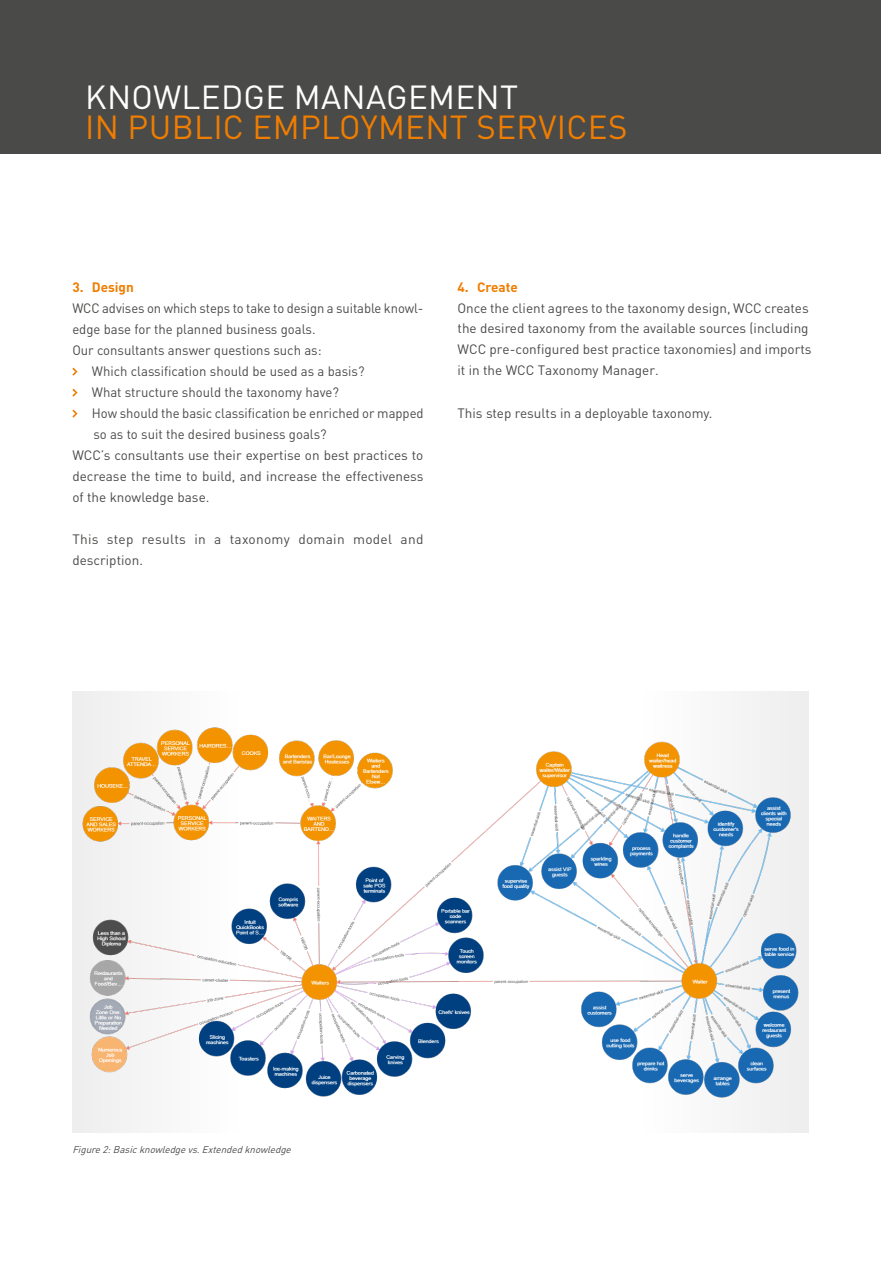
<style>
.page{position:relative;width:881px;height:1263px;background:#fff}
.page>*{position:absolute;margin:0;border:0;box-sizing:border-box;transform-origin:0 0}
.t1{font:33px "DIN Pro";letter-spacing:.01em;color:#ef7d00}
.t2{font:33px "DIN Pro";letter-spacing:.01em;color:#fff}
.t3{font:13.5px/20.9px "DIN Pro";color:#4a4a49}
.t4{font:13.5px/21px "DIN Pro";letter-spacing:.02em;color:#4a4a49}
.t5{font:13.5px "DIN Pro";color:#4a4a49;scale:.96 1}
.t6{font:700 13.5px "DIN Pro";color:#ef7d00}
.t7{font:italic 9.75px "DIN Pro";color:#4a4a49}
.s1{font-style:inherit}
</style>
<div class="page">
<div style="left:0;top:0;width:880px;height:154px;background:#4a4a49"></div>
<svg style="left:72px;top:368px;width:6px;height:8px"></svg>
<svg style="left:72px;top:389px;width:6px;height:8px"></svg>
<svg style="left:72px;top:410px;width:6px;height:8px"></svg>
<div style="left:72px;top:691px;width:196px;height:441px;background:#f5f5f5"></div>
<div style="left:612px;top:691px;width:196px;height:441px;background:#f5f5f5"></div>
<img style="left:82px;top:727px;width:716px;height:371px">
<h1 class="t2" style="left:85px;top:74px;width:434px">KNOWLEDGE MANAGEMENT</h1>
<h1 class="t1" style="left:85px;top:104px;width:543px">IN PUBLIC EMPLOYMENT SERVICES</h1>
<p class="t6" style="left:72px;top:278px;width:63px">3. Design</p>
<p class="t5" style="left:72px;top:299px;width:367px">WCC advises on which steps to take to design a suitable knowl-</p>
<p class="t3" style="left:72px;top:318px;width:245px">edge base for the planned business goals.</p>
<p class="t3" style="left:72px;top:339px;width:251px">Our consultants answer questions such as:</p>
<p class="t3" style="left:92px;top:360px;width:274px">Which classification should be used as a basis?</p>
<p class="t3" style="left:92px;top:381px;width:248px">What structure should the taxonomy have?</p>
<p class="t3" style="left:92px;top:402px;width:333px">How should the basic classification be enriched or mapped</p>
<p class="t3" style="left:93px;top:423px;width:235px">so as to suit the desired business goals?</p>
<p class="t3" style="left:72px;top:444px;width:352px">WCC’s consultants use their expertise on best practices to</p>
<p class="t3" style="left:72px;top:465px;width:352px">decrease the time to build, and increase the effectiveness</p>
<p class="t3" style="left:72px;top:486px;width:139px">of the knowledge base.</p>
<p class="t4" style="left:72px;top:528px;width:352px">This step results in a taxonomy domain model and description.</p>
<p class="t6" style="left:457px;top:278px;width:62px">4. Create</p>
<p class="t3" style="left:457px;top:297px;width:355px">Once the client agrees to the taxonomy design, WCC creates the desired taxonomy from the available sources (including WCC pre-configured best practice taxonomies) and imports it in the WCC <span class="s1">Taxonomy Manager</span>.</p>
<p class="t3" style="left:457px;top:402px;width:256px">This step results in a deployable taxonomy.</p>
<p class="t7" style="left:72px;top:1143px;width:223px">Figure2:Basicknowledgevs.Extendedknowledge</p>
</div>
